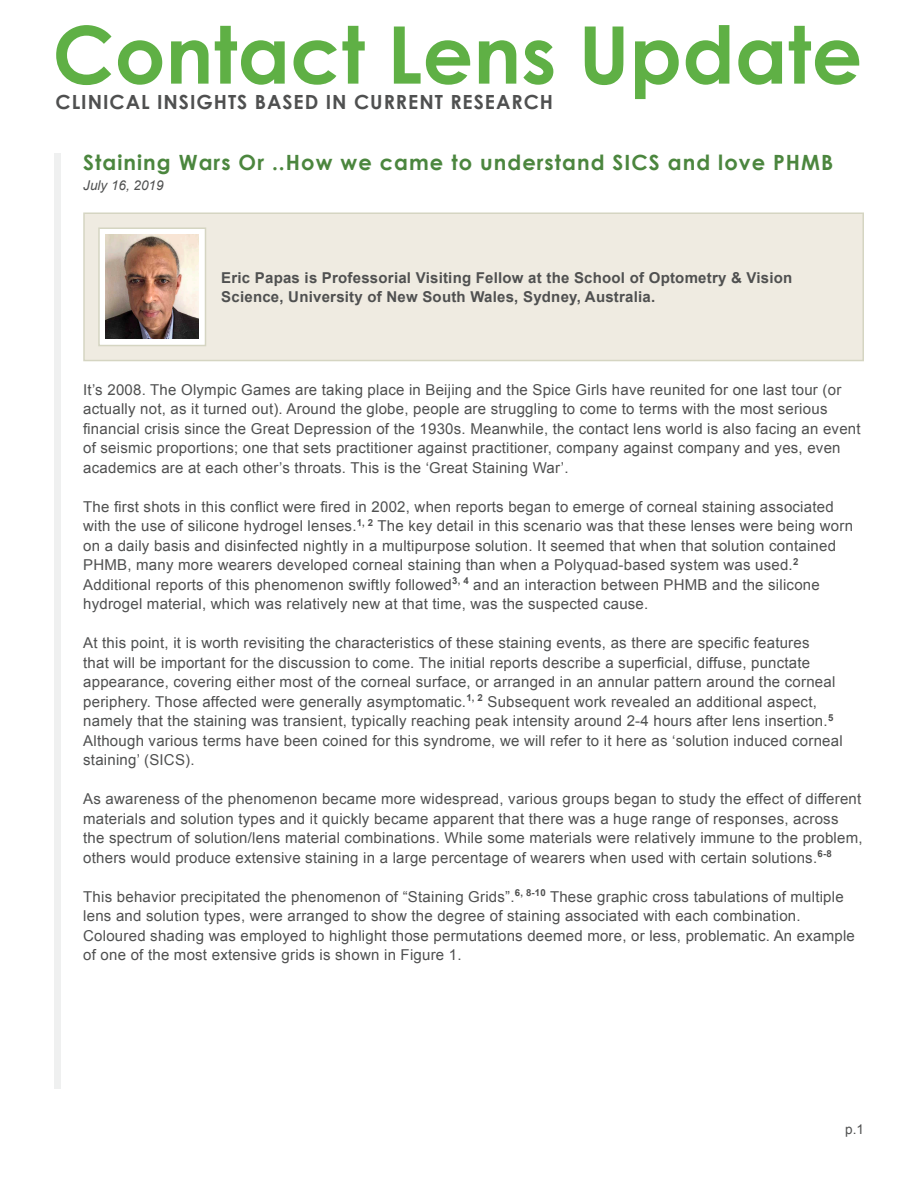
<style>
.page{position:relative;width:918px;height:1188px;background:#fff}
.page>*{position:absolute;margin:0;border:0;box-sizing:border-box;transform-origin:0 0}
.t1{font:700 79.5px "Century Gothic";color:#5fb045}
.Article_Heading{font:700 21px "Century Gothic";letter-spacing:.05em;color:#4b863e}
.t2{font:700 19.5px "Century Gothic";letter-spacing:.05em;color:#4f5050}
.Text{font:15px/19.5px "Arial";letter-spacing:.015em;color:#4f5050}
.Image_Text{font:700 15px/19.5px "Arial";letter-spacing:.015em;color:#4f5050}
.Date{font:italic 13.5px "Arial";color:#4f5050}
.Page_Number{font:13.5px "Arial";color:#4f5050}
</style>
<div class="page">
<div style="left:54px;top:154px;width:7px;height:935px;background:#eff0f0"></div>
<div style="left:83px;top:212px;width:781px;height:149px;background:#efebe1;border:2px solid #d5d5c2"></div>
<div style="left:98px;top:227px;width:108px;height:119px;background:#fff;border:2px solid #d5d5c2"></div>
<img style="left:106px;top:235px;width:93px;height:104px">
<h1 class="t1" style="left:52px;top:-6px;width:811px">Contact Lens Update</h1>
<h3 class="t2" style="left:56px;top:87px;width:499px">CLINICAL INSIGHTS BASED IN CURRENT RESEARCH</h3>
<p class="Article_Heading" style="left:83px;top:146px;width:752px">Staining Wars Or ..How we came to understand SICS and love PHMB</p>
<p class="Date" style="left:83px;top:177px;width:82px">July 16, 2019</p>
<p class="Image_Text" style="left:221px;top:268px;width:573px">Eric Papas is Professorial Visiting Fellow at the School of Optometry &amp; Vision<br>Science, University of New South Wales, Sydney, Australia.</p>
<p class="Text" style="left:83px;top:380px;width:779px">It’s 2008. The Olympic Games are taking place in Beijing and the Spice Girls have reunited for one last tour (or actually not, as it turned out). Around the globe, people are struggling to come to terms with the most serious financial crisis since the Great Depression of the 1930s. Meanwhile, the contact lens world is also facing an event of seismic proportions; one that sets practitioner against practitioner, company against company and yes, even academics are at each other’s throats. This is the ‘Great Staining War’.</p>
<p class="Text" style="left:83px;top:497px;width:771px">The first shots in this conflict were fired in 2002, when reports began to emerge of corneal staining associated with the use of silicone hydrogel lenses.<sup>1,</sup> <sup>2</sup> The key detail in this scenario was that these lenses were being worn on a daily basis and disinfected nightly in a multipurpose solution. It seemed that when that solution contained PHMB, many more wearers developed corneal staining than when a Polyquad-based system was used.<sup>2<br></sup>Additional reports of this phenomenon swiftly followed<sup>3,</sup> <sup>4</sup> and an interaction between PHMB and the silicone hydrogel material, which was relatively new at that time, was the suspected cause.</p>
<p class="Text" style="left:83px;top:633px;width:761px">At this point, it is worth revisiting the characteristics of these staining events, as there are specific features<br>that will be important for the discussion to come. The initial reports describe a superficial, diffuse, punctate appearance, covering either most of the corneal surface, or arranged in an annular pattern around the corneal periphery. Those affected were generally asymptomatic.<sup>1,</sup> <sup>2</sup> Subsequent work revealed an additional aspect, namely that the staining was transient, typically reaching peak intensity around 2-4 hours after lens insertion.<sup>5<br></sup>Although various terms have been coined for this syndrome, we will refer to it here as ‘solution induced corneal staining’ (SICS).</p>
<p class="Text" style="left:83px;top:789px;width:781px">As awareness of the phenomenon became more widespread, various groups began to study the effect of different materials and solution types and it quickly became apparent that there was a huge range of responses, across the spectrum of solution/lens material combinations. While some materials were relatively immune to the problem, others would produce extensive staining in a large percentage of wearers when used with certain solutions.<sup>6-8</sup></p>
<p class="Text" style="left:83px;top:887px;width:773px">This behavior precipitated the phenomenon of “Staining Grids”.<sup>6,</sup> <sup>8-10</sup> These graphic cross tabulations of multiple lens and solution types, were arranged to show the degree of staining associated with each combination.<br>Coloured shading was employed to highlight those permutations deemed more, or less, problematic. An example of one of the most extensive grids is shown in Figure 1.</p>
<p class="Page_Number" style="left:845px;top:1120px;width:20px">p.1</p>
</div>
